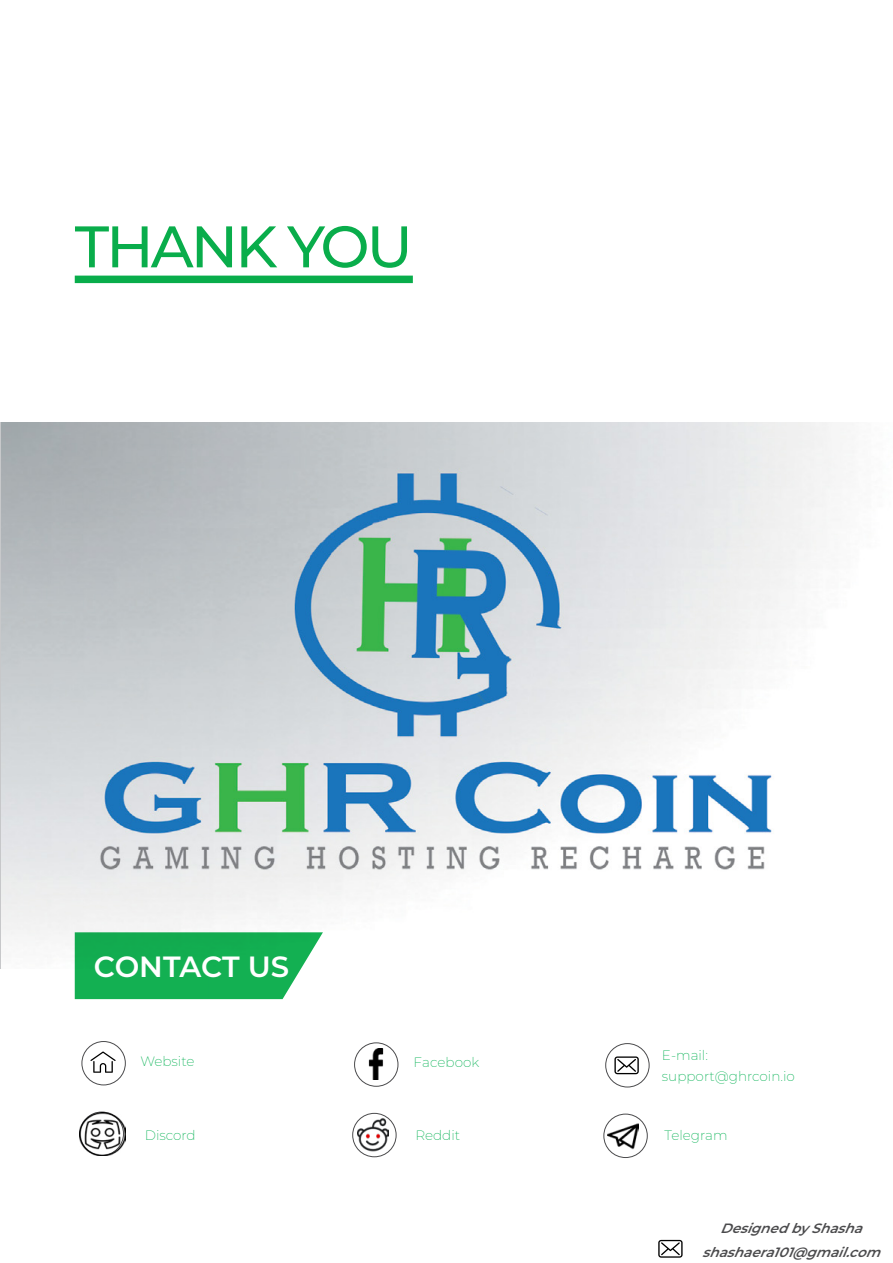
<style>
.page{position:relative;width:893px;height:1263px;background:#fff}
.page>*{position:absolute;margin:0;border:0;box-sizing:border-box;transform-origin:0 0}
.t1{font:500 58.5px "Montserrat";letter-spacing:-.05em;color:#09ad4b}
.t2{font:600 29.25px "Montserrat";letter-spacing:-.01em;color:#fff}
.t3{font:200 13.65px/20.4px "Montserrat";color:#00b050}
.t4{font:italic 600 13.5px/24px "Montserrat";color:#4b4b4d;text-align:center}
</style>
<div class="page">
<img style="left:2px;top:422px;width:844px;height:546px">
<svg style="left:75px;top:932px;width:248px;height:67px;background:#25b45f"></svg>
<div style="left:354px;top:1042px;width:44px;height:45px;border:1px solid #4b4b4d;border-radius:50%"></div>
<div style="left:82px;top:1041px;width:44px;height:44px;border:1px solid #4b4b4d;border-radius:50%"></div>
<div style="left:605px;top:1043px;width:44px;height:44px;border:1px solid #4b4b4d;border-radius:50%"></div>
<svg style="left:90px;top:1051px;width:26px;height:22px"></svg>
<svg style="left:614px;top:1056px;width:25px;height:18px"></svg>
<div style="left:75px;top:276px;width:338px;height:7px;background:#09ad4b"></div>
<img style="left:368px;top:1048px;width:16px;height:32px">
<svg style="left:353px;top:1113px;width:43px;height:44px"></svg>
<div style="left:352px;top:1113px;width:44px;height:44px;border:1px solid #4b4b4d;border-radius:50%"></div>
<div style="left:80px;top:1112px;width:44px;height:44px;border:1px solid #4b4b4d;border-radius:50%"></div>
<div style="left:603px;top:1114px;width:45px;height:44px;border:1px solid #4b4b4d;border-radius:50%"></div>
<img style="left:80px;top:1112px;width:45px;height:43px">
<img style="left:357px;top:1116px;width:31px;height:36px">
<img style="left:607px;top:1122px;width:32px;height:27px">
<svg style="left:658px;top:1240px;width:25px;height:18px"></svg>
<h1 class="t1" style="left:75px;top:206px;width:340px">THANK YOU</h1>
<h2 class="t2" style="left:94px;top:945px;width:197px">CONTACT US</h2>
<p class="t3" style="left:140px;top:1050px;width:56px">Website</p>
<p class="t3" style="left:662px;top:1045px;width:134px">E-mail: support@ghrcoin.io</p>
<p class="t3" style="left:414px;top:1051px;width:67px">Facebook</p>
<p class="t3" style="left:145px;top:1124px;width:52px">Discord</p>
<p class="t3" style="left:415px;top:1124px;width:46px">Reddit</p>
<p class="t3" style="left:665px;top:1124px;width:65px">Telegram</p>
<p class="t4" style="left:702px;top:1216px;width:187px">DesignedbyShasha shashaera101@gmail.com</p>
</div>
